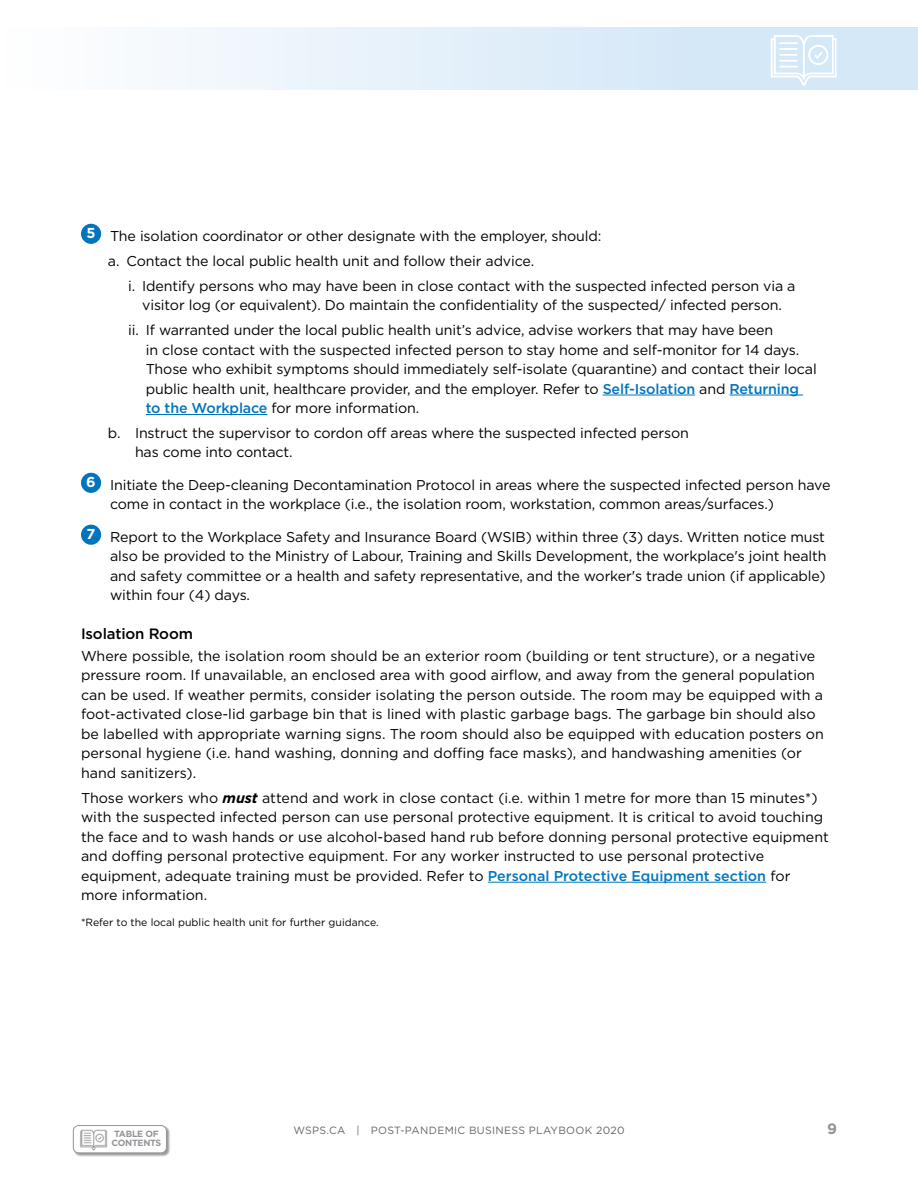
<style>
.page{position:relative;width:918px;height:1188px;background:#fff}
.page>*{position:absolute;margin:0;border:0;box-sizing:border-box;transform-origin:0 0}
.t1{font:500 15px "Gotham";letter-spacing:-.01em;color:#000}
.t2{font:700 15px "Gotham";color:#939598}
.t3{font:14.25px/19.5px "Gotham";letter-spacing:-.01em;color:#000}
.t4{font:10.5px "Gotham";color:#000}
.t5{font:10.5px "Gotham";letter-spacing:.03em;color:#636466}
.t6{font:700 9px "Gotham";letter-spacing:-.03em;color:#939598}
.s1{font-weight:500;color:#0075be}
.s2{font-weight:700;font-style:italic}
</style>
<div class="page">
<div style="left:0;top:27px;width:918px;height:62px;background:linear-gradient(to right,#fcfdfe,#cee4f7)"></div>
<svg style="left:771px;top:35px;width:65px;height:51px"></svg>
<div style="left:73px;top:1125px;width:97px;height:32px;background:#000;opacity:.4"></div>
<div style="left:73px;top:1126px;width:93px;height:27px;background:#fff;border-radius:5px"></div>
<div style="left:73px;top:1125px;width:94px;height:28px;border:1px solid #939598;border-radius:5px"></div>
<img style="left:77px;top:1129px;width:33px;height:25px">
<hr style="left:603px;top:395px;width:92px;height:1px;background:#0075be">
<hr style="left:730px;top:395px;width:73px;height:1px;background:#0075be">
<hr style="left:146px;top:414px;width:121px;height:1px;background:#0075be">
<hr style="left:488px;top:882px;width:278px;height:1px;background:#0075be">
<div style="left:81px;top:224px;width:20px;height:20px;background:#0075be;border-radius:50%"></div>
<div style="left:81px;top:473px;width:20px;height:20px;background:#0075be;border-radius:50%"></div>
<div style="left:81px;top:525px;width:20px;height:20px;background:#0075be;border-radius:50%"></div>
<p class="t3" style="left:108px;top:223px;width:495px;line-height:24.9px;text-indent:-21px"><sup>5</sup> The isolation coordinator or other designate with the employer, should: a. Contact the local public health unit and follow their advice.</p>
<p class="t3" style="left:128px;top:276px;width:669px;text-align:center">i. Identify persons who may have been in close contact with the suspected infected person via a visitor log (or equivalent). Do maintain the confidentiality of the suspected/ infected person.</p>
<p class="t3" style="left:146px;top:320px;width:673px;text-indent:-18px">ii. If warranted under the local public health unit’s advice, advise workers that may have been<br>in close contact with the suspected infected person to stay home and self-monitor for 14 days.<br>Those who exhibit symptoms should immediately self-isolate (quarantine) and contact their local public health unit, healthcare provider, and the employer. Refer to <span class="s1">Self-Isolation</span> and <span class="s1">Returning to the Workplace</span> for more information.</p>
<p class="t3" style="left:135px;top:423px;width:555px;text-indent:-27px">b. Instruct the supervisor to cordon off areas where the suspected infected person has come into contact.</p>
<p class="t3" style="left:110px;top:475px;width:722px;text-indent:-24px"><sup>6</sup> Initiate the Deep-cleaning Decontamination Protocol in areas where the suspected infected person have come in contact in the workplace (i.e., the isolation room, workstation, common areas/surfaces.)</p>
<p class="t3" style="left:110px;top:527px;width:718px;text-align:justify;text-indent:-24px"><sup>7</sup> Report to the Workplace Safety and Insurance Board (WSIB) within three (3) days. Written notice must also be provided to the Ministry of Labour, Training and Skills Development, the workplace's joint health and safety committee or a health and safety representative, and the worker's trade union (if applicable) within four (4) days.</p>
<p class="t1" style="left:81px;top:624px;width:113px">Isolation Room</p>
<p class="t3" style="left:81px;top:646px;width:744px">Where possible, the isolation room should be an exterior room (building or tent structure), or a negative pressure room. If unavailable, an enclosed area with good airflow, and away from the general population can be used. If weather permits, consider isolating the person outside. The room may be equipped with a foot-activated close-lid garbage bin that is lined with plastic garbage bags. The garbage bin should also be labelled with appropriate warning signs. The room should also be equipped with education posters on personal hygiene (i.e. hand washing, donning and doffing face masks), and handwashing amenities (or hand sanitizers).</p>
<p class="t3" style="left:81px;top:788px;width:749px">Those workers who <span class="s2">must</span> attend and work in close contact (i.e. within 1 metre for more than 15 minutes*) with the suspected infected person can use personal protective equipment. It is critical to avoid touching the face and to wash hands or use alcohol-based hand rub before donning personal protective equipment and doffing personal protective equipment. For any worker instructed to use personal protective equipment, adequate training must be provided. Refer to <span class="s1">Personal Protective Equipment section</span> for more information.</p>
<p class="t4" style="left:81px;top:915px;width:299px">*Refer to the local public health unit for further guidance.</p>
<p class="t6" style="left:114px;top:1128px;width:46px">TABLE OF</p>
<p class="t5" style="left:293px;top:1124px;width:333px">WSPS.CA | POST-PANDEMIC BUSINESS PLAYBOOK 2020</p>
<p class="t2" style="left:827px;top:1119px;width:11px">9</p>
<p class="t6" style="left:112px;top:1137px;width:51px">CONTENTS</p>
</div>
